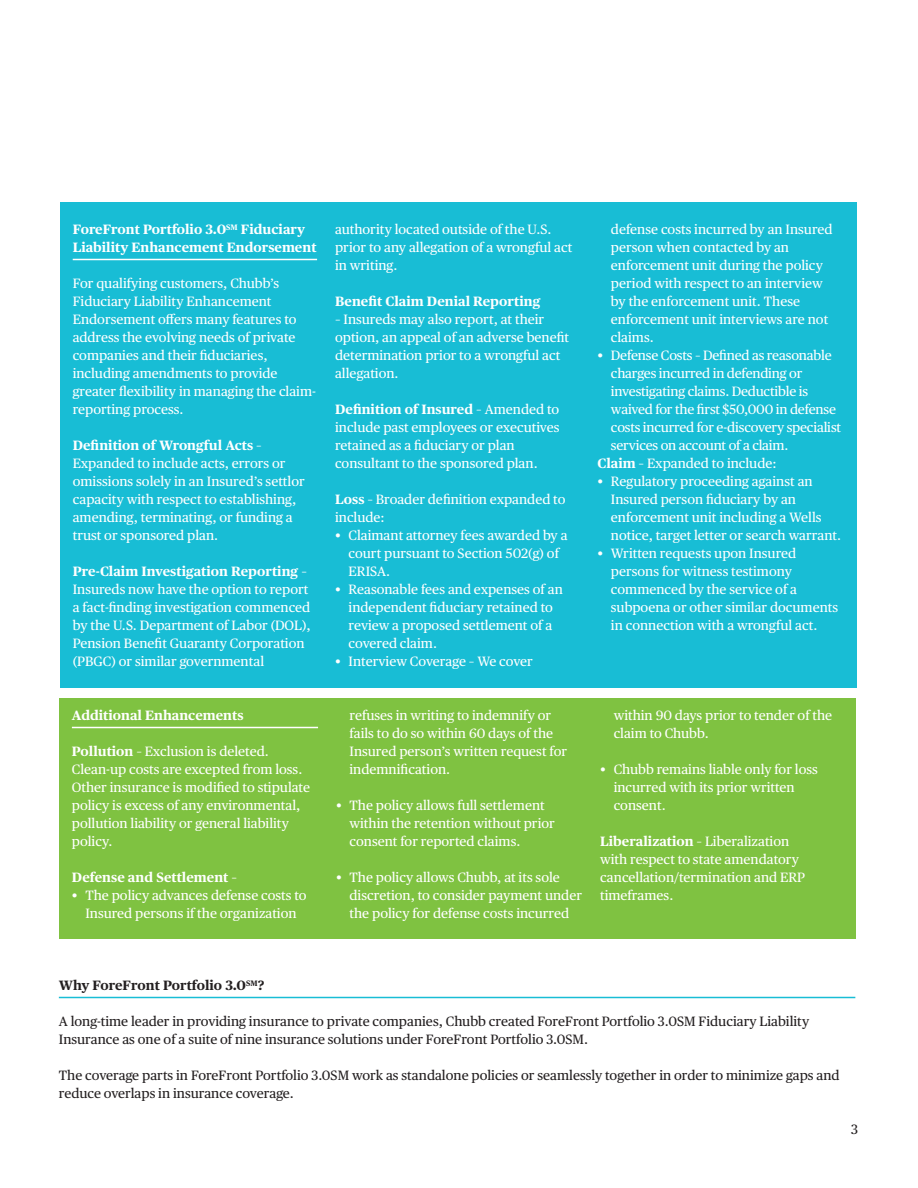
<style>
.page{position:relative;width:918px;height:1188px;background:#fff}
.page>*{position:absolute;margin:0;border:0;box-sizing:border-box;transform-origin:0 0}
.t1{font:13.5px/18px "Chubb Publico Text";color:#fff}
.t2{font:13.5px/18px "Chubb Publico Text";color:#231f20}
.t3{font:700 13.5px/18px "Chubb Publico Text";color:#fff}
.t4{font:700 13.5px "Chubb Publico Text";color:#231f20}
.s1{font-weight:700}
.s2{font-weight:400}
</style>
<div class="page">
<div style="left:60px;top:202px;width:797px;height:486px;background:#18bdd5"></div>
<div style="left:59px;top:698px;width:796px;height:241px;background:#7fc241"></div>
<hr style="left:72px;top:727px;width:246px;height:1px;background:#fff">
<hr style="left:73px;top:259px;width:244px;height:1px;background:#fff">
<hr style="left:59px;top:997px;width:796px;height:1px;background:#18bdd5">
<p class="t3" style="left:73px;top:219px;width:245px">ForeFront Portfolio 3.0<sup>SM</sup> Fiduciary<br>Liability Enhancement Endorsement</p>
<p class="t1" style="left:73px;top:273px;width:245px">For qualifying customers, Chubb’s Fiduciary Liability Enhancement Endorsement offers many features to address the evolving needs of private companies and their fiduciaries, including amendments to provide greater flexibility in managing the claim&shy;reporting process.</p>
<p class="t1" style="left:73px;top:435px;width:234px"><span class="s1">Definition of Wrongful Acts</span> – Expanded to include acts, errors or omissions solely in an Insured’s settlor capacity with respect to establishing, amending, terminating, or funding a trust or sponsored plan.</p>
<p class="t1" style="left:73px;top:561px;width:240px"><span class="s1">Pre-Claim Investigation Reporting</span> – Insureds now have the option to report a fact-finding investigation commenced by the U.S. Department of Labor (DOL), Pension Benefit Guaranty Corporation (PBGC) or similar governmental</p>
<p class="t3" style="left:72px;top:705px;width:173px">Additional Enhancements</p>
<p class="t1" style="left:72px;top:741px;width:240px"><span class="s1">Pollution</span> – Exclusion is deleted.<br>Clean-up costs are excepted from loss.<br>Other insurance is modified to stipulate policy is excess of any environmental, pollution liability or general liability policy.</p>
<p class="t3" style="left:72px;top:867px;width:167px">Defense and Settlement <span class="s2">–</span></p>
<p class="t1" style="left:72px;top:885px;width:236px;text-align:center">• The policy advances defense costs to<br>Insured persons if the organization</p>
<p class="t1" style="left:335px;top:219px;width:239px">authority located outside of the U.S. prior to any allegation of a wrongful act in writing.</p>
<p class="t3" style="left:335px;top:291px;width:207px">Benefit Claim Denial Reporting</p>
<p class="t1" style="left:335px;top:309px;width:236px">– Insureds may also report, at their option, an appeal of an adverse benefit determination prior to a wrongful act allegation.</p>
<p class="t1" style="left:335px;top:399px;width:226px"><span class="s1">Definition of Insured</span> – Amended to include past employees or executives retained as a fiduciary or plan consultant to the sponsored plan.</p>
<p class="t1" style="left:335px;top:489px;width:232px"><span class="s1">Loss</span> – Broader definition expanded to include:</p>
<p class="t1" style="left:349px;top:525px;width:220px;text-indent:-14px">• Claimant attorney fees awarded by a court pursuant to Section 502(g) of<br>ERISA.</p>
<p class="t1" style="left:349px;top:579px;width:216px;text-indent:-14px">• Reasonable fees and expenses of an independent fiduciary retained to review a proposed settlement of a covered claim.</p>
<p class="t1" style="left:335px;top:651px;width:199px">• Interview Coverage – We cover</p>
<p class="t1" style="left:611px;top:219px;width:223px">defense costs incurred by an Insured person when contacted by an enforcement unit during the policy period with respect to an interview by the enforcement unit. These enforcement unit interviews are not claims.</p>
<p class="t1" style="left:597px;top:345px;width:236px">• Defense Costs – Defined as reasonable</p>
<p class="t1" style="left:611px;top:363px;width:193px">charges incurred in defending or</p>
<p class="t1" style="left:611px;top:381px;width:199px">investigating claims. Deductible is</p>
<p class="t1" style="left:611px;top:399px;width:227px">waived for the first $50,000 in defense</p>
<p class="t1" style="left:611px;top:417px;width:232px">costs incurred for e-discovery specialist</p>
<p class="t1" style="left:611px;top:435px;width:179px">services on account of a claim.</p>
<p class="t1" style="left:597px;top:453px;width:181px"><span class="s1">Claim</span> – Expanded to include:</p>
<p class="t1" style="left:611px;top:471px;width:232px;text-indent:-14px">• Regulatory proceeding against an Insured person fiduciary by an enforcement unit including a Wells notice, target letter or search warrant.</p>
<p class="t1" style="left:611px;top:543px;width:229px;text-indent:-14px">• Written requests upon Insured persons for witness testimony commenced by the service of a subpoena or other similar documents in connection with a wrongful act.</p>
<p class="t1" style="left:350px;top:705px;width:219px">refuses in writing to indemnify or fails to do so within 60 days of the<br>Insured person’s written request for indemnification.</p>
<p class="t1" style="left:350px;top:795px;width:207px;text-indent:-14px">• The policy allows full settlement within the retention without prior consent for reported claims.</p>
<p class="t1" style="left:350px;top:867px;width:234px;text-indent:-14px">• The policy allows Chubb, at its sole discretion, to consider payment under the policy for defense costs incurred</p>
<p class="t1" style="left:614px;top:705px;width:220px">within 90 days prior to tender of the claim to Chubb.</p>
<p class="t1" style="left:614px;top:759px;width:206px;text-indent:-14px">• Chubb remains liable only for loss incurred with its prior written consent.</p>
<p class="t1" style="left:600px;top:831px;width:207px"><span class="s1">Liberalization</span> – Liberalization with respect to state amendatory cancellation/termination and ERP timeframes.</p>
<p class="t4" style="left:59px;top:975px;width:207px">Why ForeFront Portfolio 3.0<sup>SM</sup>?</p>
<p class="t2" style="left:59px;top:1011px;width:752px">A long-time leader in providing insurance to private companies, Chubb created ForeFront Portfolio 3.0SM Fiduciary Liability<br>Insurance as one of a suite of nine insurance solutions under ForeFront Portfolio 3.0SM.</p>
<p class="t2" style="left:59px;top:1065px;width:782px">The coverage parts in ForeFront Portfolio 3.0SM work as standalone policies or seamlessly together in order to minimize gaps and reduce overlaps in insurance coverage.</p>
<p class="t2" style="left:851px;top:1119px;width:9px">3</p>
</div>
